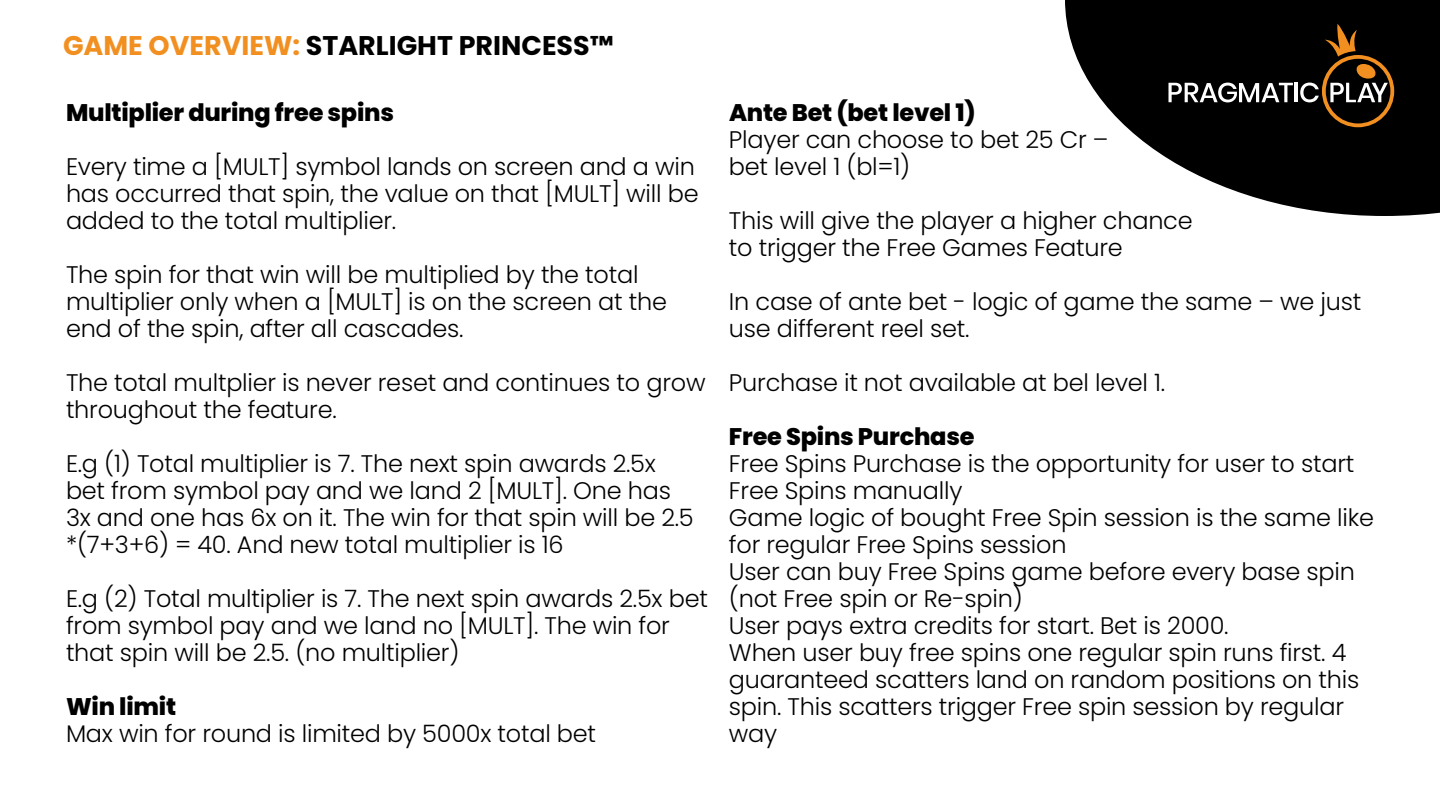
<style>
.page{position:relative;width:1440px;height:810px;background:#fff}
.page>*{position:absolute;margin:0;border:0;box-sizing:border-box;transform-origin:0 0}
.t1{font:700 27px "Poppins";color:#000}
.t2{font:300 24px/27px "Poppins";letter-spacing:-.01em;color:#000}
.t3{font:800 24px "Poppins";letter-spacing:-.01em;color:#000}
.s1{color:#f19021}
</style>
<div class="page">
<svg style="left:1065px;top:0;width:375px;height:216px;fill:#000"></svg>
<svg style="left:1168px;top:83px;width:125px;height:19px"></svg>
<hr style="left:1295px;top:83px;width:3px;height:19px;background:#fff">
<svg style="left:1300px;top:24px;width:94px;height:103px;background:#322414"></svg>
<p class="t1" style="left:63px;top:30px;width:552px"><span class="s1">GAME OVERVIEW:</span> STARLIGHT PRINCESS™</p>
<p class="t3" style="left:66px;top:99px;width:330px">Multiplier during free spins</p>
<p class="t2" style="left:66px;top:153px;width:634px">Every time a [MULT] symbol lands on screen and a win has occurred that spin, the value on that [MULT] will be added to the total multiplier.</p>
<p class="t2" style="left:66px;top:261px;width:602px">The spin for that win will be multiplied by the total multiplier only when a [MULT] is on the screen at the end of the spin, after all cascades.</p>
<p class="t2" style="left:66px;top:369px;width:641px">The total multplier is never reset and continues to grow throughout the feature.</p>
<p class="t2" style="left:66px;top:450px;width:629px">E.g (1) Total multiplier is 7. The next spin awards 2.5x bet from symbol pay and we land 2 [MULT]. One has 3x and one has 6x on it. The win for that spin will be 2.5 *(7+3+6) = 40. And new total multiplier is 16</p>
<p class="t2" style="left:66px;top:585px;width:643px">E.g (2) Total multiplier is 7. The next spin awards 2.5x bet from symbol pay and we land no [MULT]. The win for that spin will be 2.5. (no multiplier)</p>
<p class="t3" style="left:66px;top:693px;width:112px">Win limit</p>
<p class="t2" style="left:66px;top:720px;width:532px">Max win for round is limited by 5000x total bet</p>
<p class="t3" style="left:729px;top:99px;width:248px">Ante Bet (bet level 1)</p>
<p class="t2" style="left:729px;top:126px;width:381px">Player can choose to bet 25 Cr – bet level 1 (bl=1)</p>
<p class="t2" style="left:729px;top:207px;width:465px">This will give the player a higher chance to trigger the Free Games Feature</p>
<p class="t2" style="left:729px;top:288px;width:634px">In case of ante bet - logic of game the same – we just use different reel set.</p>
<p class="t2" style="left:729px;top:369px;width:438px">Purchase it not available at bel level 1.</p>
<p class="t3" style="left:729px;top:423px;width:247px">Free Spins Purchase</p>
<p class="t2" style="left:729px;top:450px;width:646px">Free Spins Purchase is the opportunity for user to start Free Spins manually<br>Game logic of bought Free Spin session is the same like for regular Free Spins session<br>User can buy Free Spins game before every base spin (not Free spin or Re-spin)<br>User pays extra credits for start. Bet is 2000.<br>When user buy free spins one regular spin runs first. 4 guaranteed scatters land on random positions on this spin. This scatters trigger Free spin session by regular way</p>
</div>
